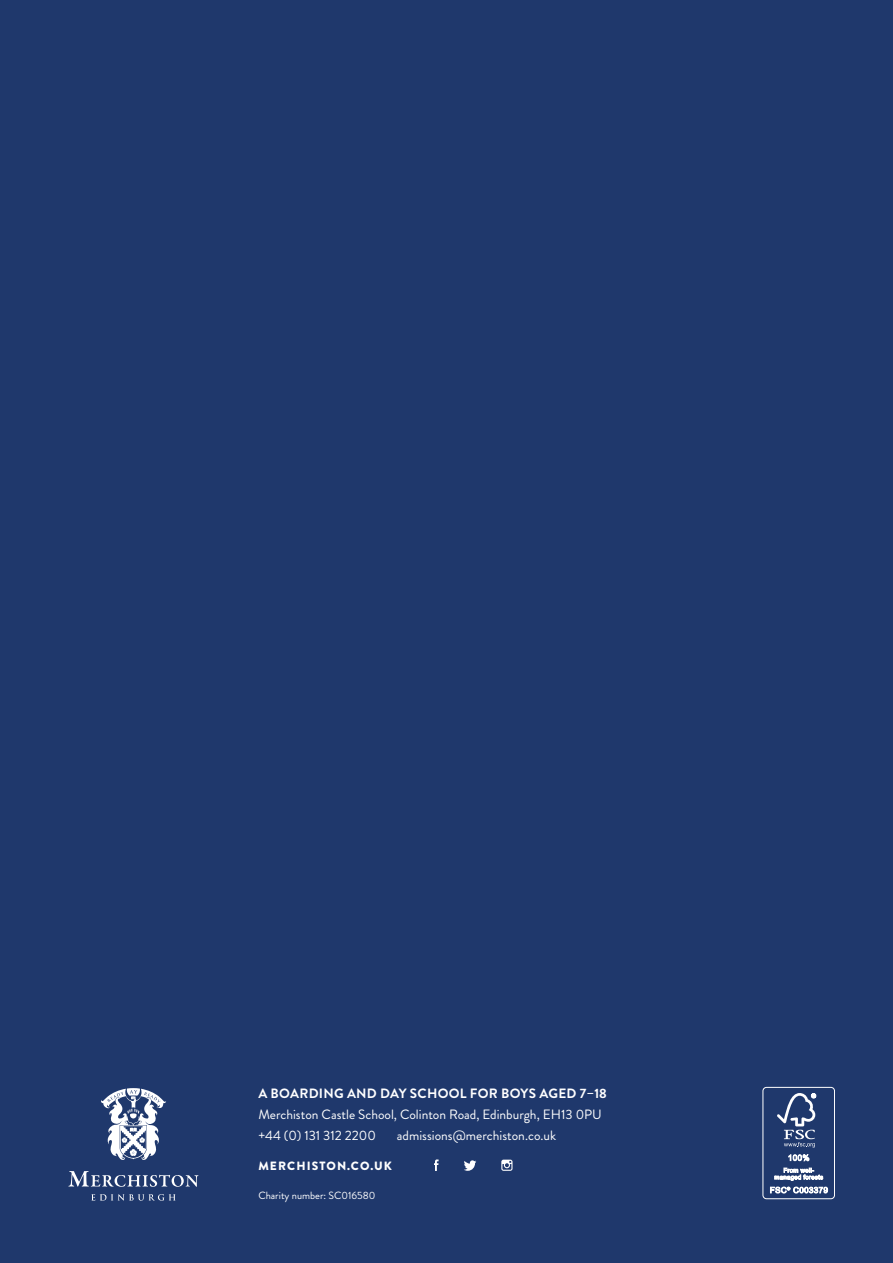
<style>
.page{position:relative;width:893px;height:1263px;background:#1f386c}
.page>*{position:absolute;margin:0;border:0;box-sizing:border-box;transform-origin:0 0}
.t1{font:13.5px/21px "Brandon Grotesque";color:#fff}
.t2{font:700 13.5px "Brandon Grotesque";letter-spacing:.02em;color:#fff}
.t3{font:900 12px "Brandon Grotesque";letter-spacing:.09em;color:#fff}
.t4{font:10.5px "Brandon Grotesque";color:#fff}
</style>
<div class="page">
<svg style="left:68px;top:1171px;width:131px;height:16px"></svg>
<svg style="left:91px;top:1194px;width:85px;height:6px"></svg>
<svg style="left:101px;top:1088px;width:65px;height:72px"></svg>
<svg style="left:434px;top:1159px;width:5px;height:12px"></svg>
<svg style="left:464px;top:1160px;width:12px;height:11px"></svg>
<svg style="left:501px;top:1159px;width:11px;height:12px"></svg>
<div style="left:763px;top:1087px;width:72px;height:112px;border:1px solid #fff;border-radius:4px"></div>
<svg style="left:777px;top:1093px;width:39px;height:54px"></svg>
<svg style="left:788px;top:1154px;width:21px;height:7px"></svg>
<svg style="left:774px;top:1168px;width:49px;height:13px"></svg>
<svg style="left:770px;top:1187px;width:58px;height:6px"></svg>
<p class="t2" style="left:258px;top:1083px;width:350px">A BOARDING AND DAY SCHOOL FOR BOYS AGED 7–18</p>
<p class="t1" style="left:258px;top:1103px;width:345px">Merchiston Castle School, Colinton Road, Edinburgh, EH13 0PU +44 (0) 131 312 2200</p>
<p class="t1" style="left:397px;top:1124px;width:161px">admissions@merchiston.co.uk</p>
<p class="t3" style="left:258px;top:1157px;width:135px">MERCHISTON.CO.UK</p>
<p class="t4" style="left:258px;top:1188px;width:119px">Charity number: SC016580</p>
</div>
